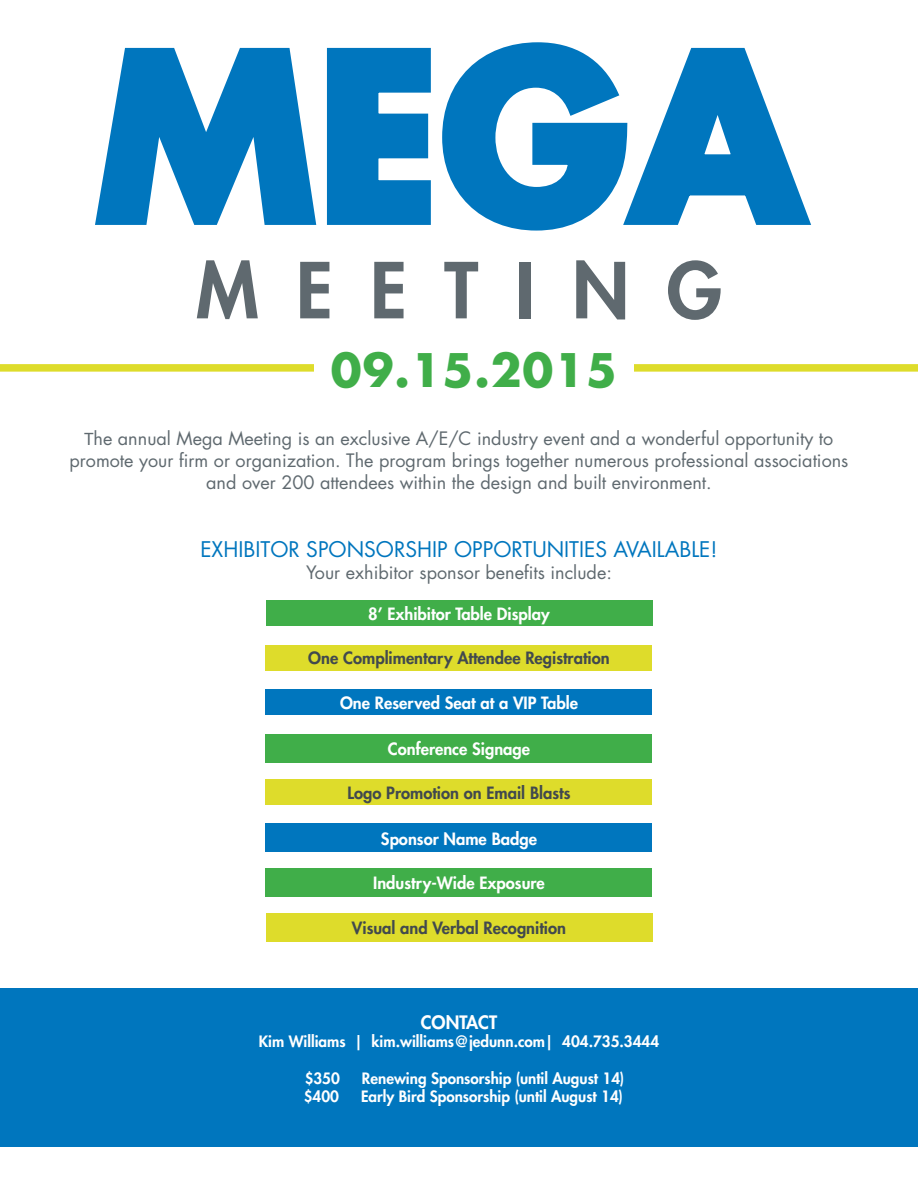
<style>
.page{position:relative;width:918px;height:1188px;background:#fff}
.page>*{position:absolute;margin:0;border:0;box-sizing:border-box;transform-origin:0 0}
.t1{font:700 225px "Futura Std";color:#0076be}
.t2{font:800 75px "Futura Std";letter-spacing:.5em;color:#5f696f}
.t3{font:700 45px "Futura Std";letter-spacing:.02em;color:#40ae49}
.t4{font:21px "Futura Std";color:#0076be}
.t5{font:18px/21.6px "Futura Std";color:#5f696f;text-align:center}
.t6{font:800 18px "Futura Std";color:#fff}
.t7{font:800 16.5px "Futura Std";color:#fff}
.t8{font:800 16.5px "Futura Std";color:#41494e}
.t9{font:800 15.3px "Futura Std";color:#fff}
.s1{font-family:"Myriad Pro"}
</style>
<div class="page">
<div style="left:266px;top:779px;width:386px;height:26px;background:#dedc2b"></div>
<div style="left:266px;top:824px;width:386px;height:28px;background:#0076be"></div>
<div style="left:0;top:989px;width:918px;height:158px;background:#0076be"></div>
<div style="left:266px;top:645px;width:386px;height:26px;background:#dedc2b"></div>
<div style="left:266px;top:868px;width:386px;height:29px;background:#40ae49"></div>
<div style="left:266px;top:690px;width:386px;height:25px;background:#0076be"></div>
<div style="left:266px;top:734px;width:386px;height:29px;background:#40ae49"></div>
<div style="left:266px;top:600px;width:386px;height:26px;background:#40ae49"></div>
<div style="left:266px;top:913px;width:386px;height:29px;background:#dedc2b"></div>
<div style="left:0;top:364px;width:918px;height:8px;background:#dedc2b"></div>
<div style="left:314px;top:350px;width:320px;height:48px;background:#fff"></div>
<svg style="left:95px;top:42px;width:716px;height:189px"></svg>
<p class="t1" style="left:95px;top:-13px;width:712px">MEGA</p>
<p class="t2" style="left:196px;top:243px;width:528px">MEETING</p>
<p class="t3" style="left:331px;top:340px;width:287px">09.15.2015</p>
<p class="t5" style="left:69px;top:428px;width:781px"><span class="s1">T</span>he annual Mega Meeting is an exclusive A/E/C industry event and a wonderful opportunity to promote your firm or organization. The program brings together numerous professional associations and over 200 attendees within the design and built environment.</p>
<p class="t4" style="left:200px;top:536px;width:519px">EXHIBITOR SPONSORSHIP OPPORTUNITIES AVAILABLE!</p>
<p class="t5" style="left:306px;top:561px;width:307px">Your exhibitor sponsor benefits include:</p>
<p class="t7" style="left:368px;top:603px;width:183px">8’ Exhibitor Table Display</p>
<p class="t8" style="left:308px;top:648px;width:303px">One Complimentary Attendee Registration</p>
<p class="t7" style="left:340px;top:693px;width:239px">One Reserved Seat at a VIP Table</p>
<p class="t7" style="left:388px;top:739px;width:144px">Conference Signage</p>
<p class="t8" style="left:348px;top:782px;width:224px">Logo Promotion on Email Blasts</p>
<p class="t7" style="left:381px;top:828px;width:158px">Sponsor Name Badge</p>
<p class="t7" style="left:373px;top:873px;width:173px">Industry-Wide Exposure</p>
<p class="t8" style="left:352px;top:918px;width:216px">Visual and Verbal Recognition</p>
<p class="t6" style="left:421px;top:1011px;width:78px">CONTACT</p>
<p class="t9" style="left:259px;top:1032px;width:402px">Kim Williams | kim.williams@jedunn.com| 404.735.3444</p>
<p class="t9" style="left:305px;top:1068px;width:37px">$350</p>
<p class="t9" style="left:362px;top:1068px;width:264px">Renewing Sponsorship (until August 14)</p>
<p class="t9" style="left:304px;top:1087px;width:37px">$400</p>
<p class="t9" style="left:361px;top:1087px;width:263px">Early Bird Sponsorship (until August 14)</p>
</div>
